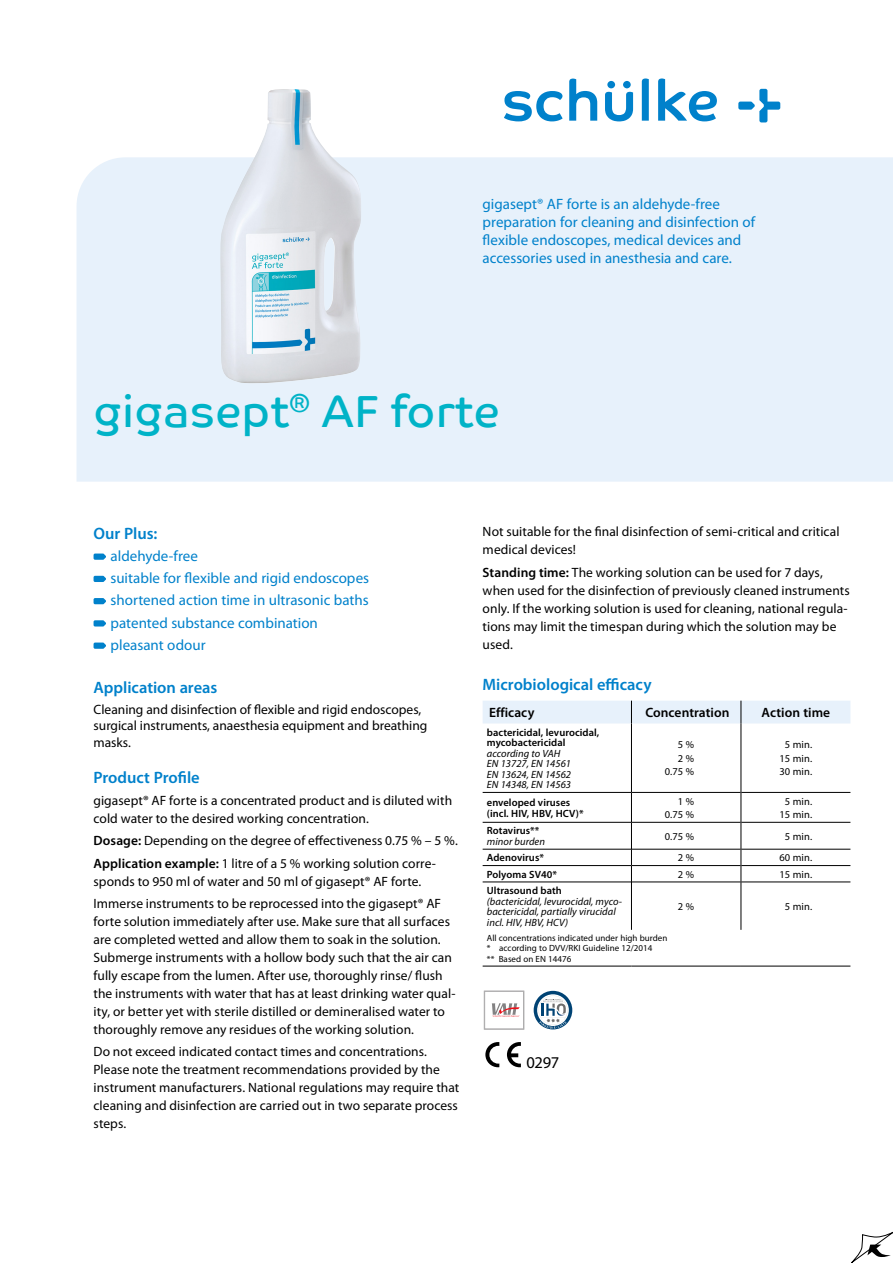
<style>
.page{position:relative;width:893px;height:1263px;background:#fff}
.page>*{position:absolute;margin:0;border:0;box-sizing:border-box;transform-origin:0 0}
.t1{font:45px "Co Text";color:#00b3c7}
.t2{font:600 16.5px "Myriad Pro";color:#0081cb}
.t3{font:16.5px "Myriad Pro";color:#000}
.t4{font:15px/22.2px "Myriad Pro";color:#0081cb}
.t5{font:13.5px/18px "Myriad Pro";color:#000}
.t6{font:600 13.5px "Myriad Pro";letter-spacing:.005em;color:#000}
.t7{font:italic 10.5px/10.5px "Myriad Pro";letter-spacing:.005em;color:#000}
.t8{font:600 10.5px/10.5px "Myriad Pro";letter-spacing:.005em;color:#000}
.t9{font:10.5px/13.5px "Myriad Pro";letter-spacing:.005em;color:#000;text-align:right}
.t10{font:9px/10.5px "Myriad Pro";letter-spacing:.005em;color:#000}
.s1{font-weight:600}
</style>
<div class="page">
<div style="left:77px;top:157px;width:816px;height:325px;background:#e7f1fb"></div>
<svg style="left:94px;top:553px;width:12px;height:7px"></svg>
<svg style="left:94px;top:576px;width:12px;height:6px"></svg>
<svg style="left:94px;top:598px;width:12px;height:6px"></svg>
<svg style="left:94px;top:620px;width:12px;height:6px"></svg>
<svg style="left:94px;top:642px;width:12px;height:7px"></svg>
<hr style="left:483px;top:966px;width:148px;height:1px;background:#000">
<hr style="left:631px;top:966px;width:110px;height:1px;background:#000">
<hr style="left:741px;top:966px;width:109px;height:1px;background:#000">
<hr style="left:483px;top:792px;width:148px;height:1px;background:#000">
<hr style="left:632px;top:792px;width:109px;height:1px;background:#000">
<hr style="left:741px;top:792px;width:109px;height:1px;background:#000">
<hr style="left:483px;top:822px;width:148px;height:1px;background:#000">
<hr style="left:632px;top:822px;width:109px;height:1px;background:#000">
<hr style="left:741px;top:822px;width:109px;height:1px;background:#000">
<hr style="left:483px;top:849px;width:148px;height:1px;background:#000">
<hr style="left:632px;top:849px;width:109px;height:1px;background:#000">
<hr style="left:741px;top:849px;width:109px;height:1px;background:#000">
<hr style="left:483px;top:865px;width:148px;height:1px;background:#000">
<hr style="left:632px;top:865px;width:109px;height:1px;background:#000">
<hr style="left:741px;top:865px;width:109px;height:1px;background:#000">
<hr style="left:483px;top:882px;width:148px;height:1px;background:#000">
<hr style="left:632px;top:882px;width:109px;height:1px;background:#000">
<hr style="left:741px;top:882px;width:109px;height:1px;background:#000">
<div style="left:483px;top:701px;width:367px;height:22px;background:#e7f1fb"></div>
<hr style="left:631px;top:723px;width:1px;height:69px;background:#000">
<hr style="left:741px;top:723px;width:1px;height:69px;background:#000">
<hr style="left:631px;top:792px;width:1px;height:30px;background:#000">
<hr style="left:741px;top:792px;width:1px;height:30px;background:#000">
<svg style="left:631px;top:822px;width:1px;height:60px"></svg>
<svg style="left:741px;top:822px;width:1px;height:60px"></svg>
<hr style="left:631px;top:882px;width:1px;height:48px;background:#000">
<hr style="left:741px;top:882px;width:1px;height:48px;background:#000">
<svg style="left:851px;top:1232px;width:42px;height:31px"></svg>
<img style="left:220px;top:89px;width:141px;height:295px">
<svg style="left:485px;top:1042px;width:14px;height:25px"></svg>
<svg style="left:507px;top:1042px;width:14px;height:25px"></svg>
<svg style="left:492px;top:1003px;width:28px;height:14px"></svg>
<div style="left:484px;top:991px;width:40px;height:38px;border:1px solid #aeadae"></div>
<svg style="left:534px;top:991px;width:38px;height:38px"></svg>
<svg style="left:605px;top:81px;width:28px;height:40px"></svg>
<svg style="left:504px;top:91px;width:59px;height:30px"></svg>
<svg style="left:569px;top:79px;width:28px;height:42px"></svg>
<svg style="left:642px;top:78px;width:7px;height:43px"></svg>
<svg style="left:658px;top:78px;width:59px;height:43px"></svg>
<svg style="left:738px;top:89px;width:42px;height:33px"></svg>
<p class="t4" style="left:483px;top:195px;width:274px;line-height:18px">gigasept® AF forte is an aldehyde-free preparation for cleaning and disinfection of flexible endoscopes, medical devices and accessories used in anesthesia and care.</p>
<h1 class="t1" style="left:94px;top:384px;width:408px">gigasept<sup>®</sup> AF forte</h1>
<p class="t2" style="left:94px;top:523px;width:65px">Our Plus:</p>
<p class="t4" style="left:111px;top:544px;width:260px">aldehyde-free<br>suitable for flexible and rigid endoscopes shortened action time in ultrasonic baths patented substance combination pleasant odour</p>
<p class="t2" style="left:94px;top:677px;width:125px">Application areas</p>
<p class="t5" style="left:94px;top:701px;width:335px;line-height:16.5px">Cleaning and disinfection of flexible and rigid endoscopes, surgical instruments, anaesthesia equipment and breathing masks.</p>
<p class="t2" style="left:94px;top:767px;width:108px">Product Profile</p>
<p class="t5" style="left:94px;top:791px;width:360px">gigasept® AF forte is a concentrated product and is diluted with cold water to the desired working concentration.</p>
<p class="t5" style="left:94px;top:829px;width:366px;line-height:22.2px"><span class="s1">Dosage:</span> Depending on the degree of effectiveness 0.75 % – 5 %.<br><span class="s1">Application example:</span> 1 litre of a 5 % working solution corre-</p>
<p class="t5" style="left:94px;top:870px;width:349px;line-height:22.2px">sponds to 950 ml of water and 50 ml of gigasept® AF forte.<br>Immerse instruments to be reprocessed into the gigasept® AF</p>
<p class="t5" style="left:94px;top:912px;width:363px">forte solution immediately after use. Make sure that all surfaces are completed wetted and allow them to soak in the solution.<br>Submerge instruments with a hollow body such that the air can fully escape from the lumen. After use, thoroughly rinse/ flush the instruments with water that has at least drinking water qual&shy;ity, or better yet with sterile distilled or demineralised water to thoroughly remove any residues of the working solution.</p>
<p class="t5" style="left:94px;top:1042px;width:367px">Do not exceed indicated contact times and concentrations.<br>Please note the treatment recommendations provided by the instrument manufacturers. National regulations may require that cleaning and disinfection are carried out in two separate process steps.</p>
<p class="t5" style="left:483px;top:522px;width:358px">Not suitable for the final disinfection of semi-critical and critical medical devices!</p>
<p class="t5" style="left:483px;top:563px;width:369px"><span class="s1">Standing time:</span> The working solution can be used for 7 days, when used for the disinfection of previously cleaned instruments only. If the working solution is used for cleaning, national regula&shy;tions may limit the timespan during which the solution may be used.</p>
<p class="t2" style="left:483px;top:674px;width:170px">Microbiological efficacy</p>
<p class="t6" style="left:489px;top:704px;width:47px">Efficacy</p>
<p class="t6" style="left:645px;top:704px;width:86px">Concentration</p>
<p class="t6" style="left:762px;top:704px;width:70px">Action time</p>
<p class="t8" style="left:487px;top:727px;width:114px">bactericidal, levurocidal, mycobactericidal</p>
<p class="t7" style="left:487px;top:748px;width:86px">according to VAH<br>EN 13727, EN 14561<br>EN 13624, EN 14562<br>EN 14348, EN 14563</p>
<p class="t9" style="left:665px;top:738px;width:31px">5 %<br>2 %<br>0.75 %</p>
<p class="t9" style="left:779px;top:738px;width:34px;text-align:center">5 min.<br>15 min.<br>30 min.</p>
<p class="t8" style="left:487px;top:797px;width:98px">enveloped viruses (incl. HIV, HBV, HCV)*</p>
<p class="t9" style="left:665px;top:794px;width:31px">1 %<br>0.75 %</p>
<p class="t9" style="left:779px;top:794px;width:34px;text-align:center">5 min.<br>15 min.</p>
<p class="t8" style="left:487px;top:825px;width:54px">Rotavirus**</p>
<p class="t7" style="left:487px;top:836px;width:60px">minor burden</p>
<p class="t9" style="left:665px;top:829px;width:31px">0.75 %</p>
<p class="t9" style="left:785px;top:829px;width:29px">5 min.</p>
<p class="t8" style="left:487px;top:852px;width:59px">Adenovirus*</p>
<p class="t9" style="left:678px;top:851px;width:18px">2 %</p>
<p class="t9" style="left:779px;top:851px;width:34px">60 min.</p>
<p class="t8" style="left:487px;top:869px;width:72px">Polyoma SV40*</p>
<p class="t9" style="left:678px;top:867px;width:18px">2 %</p>
<p class="t9" style="left:779px;top:867px;width:34px">15 min.</p>
<p class="t8" style="left:487px;top:885px;width:76px">Ultrasound bath</p>
<p class="t7" style="left:487px;top:896px;width:137px">(bactericidal, levurocidal, myco&shy;bactericidal, partially virucidal incl. HIV, HBV, HCV)</p>
<p class="t9" style="left:678px;top:899px;width:18px">2 %</p>
<p class="t9" style="left:785px;top:899px;width:29px">5 min.</p>
<p class="t10" style="left:487px;top:932px;width:182px">All concentrations indicated under high burden * according to DVV/RKI Guideline 12/2014<br>** Based on EN 14476</p>
<p class="t3" style="left:527px;top:1052px;width:34px">0297</p>
</div>
